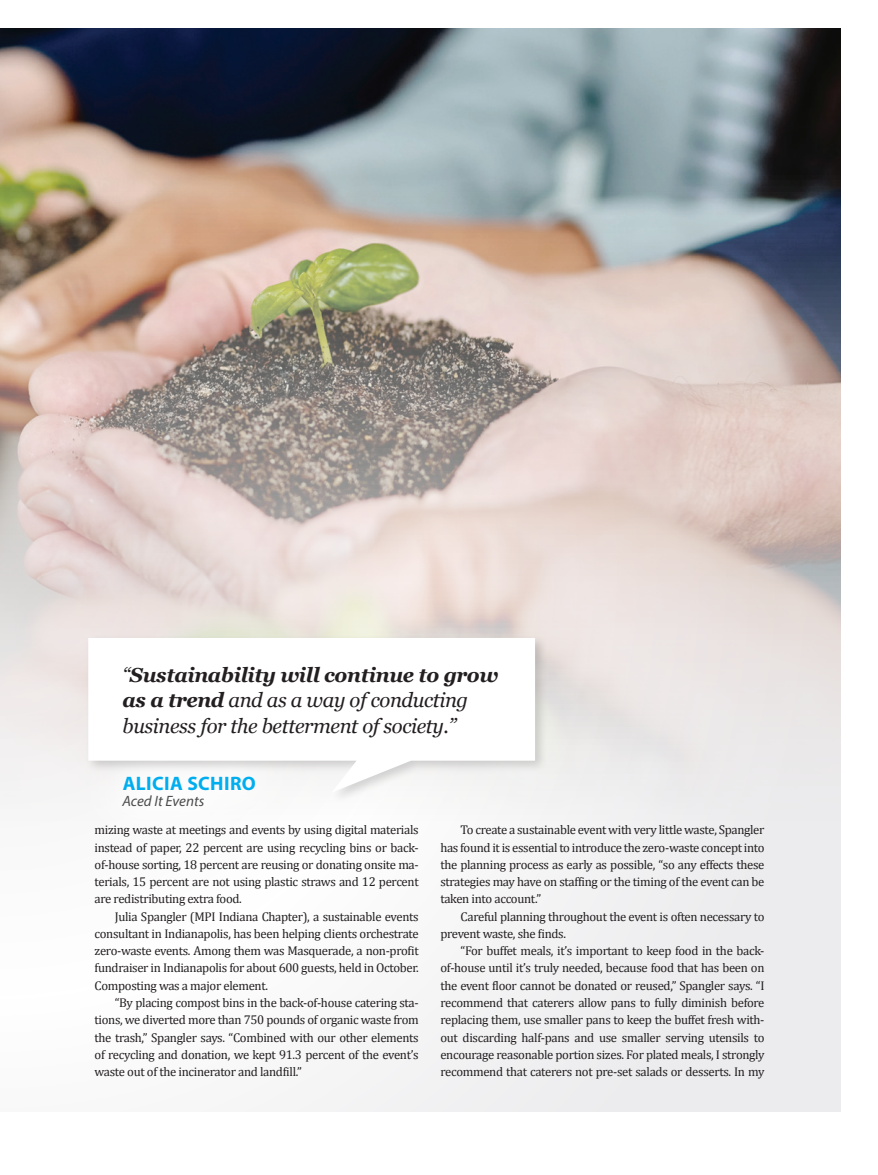
<style>
.page{position:relative;width:878px;height:1175px;background:#fff}
.page>*{position:absolute;margin:0;border:0;box-sizing:border-box;transform-origin:0 0}
.t1{font:italic 20.25px/25.5px "Georgia";letter-spacing:-.02em;color:#231f20}
.t2{font:700 19.5px "Myriad Pro";letter-spacing:.02em;color:#00aeef}
.t3{font:italic 15px "Myriad Pro";color:#4b4c4d}
.t4{font:12.75px/17.2px "Cambria";letter-spacing:-.025em;color:#231f20;text-align:justify}
.s1{font-weight:700}
</style>
<div class="page">
<div style="left:0;top:28px;width:840px;height:1146px;background:linear-gradient(to right,#fefefe,#f1f1f2)"></div>
<img style="left:0;top:28px;width:840px;height:958px">
<div style="left:73px;top:726px;width:232px;height:131px;background:#fff"></div>
<div style="left:85px;top:634px;width:463px;height:170px;background:#231f20;opacity:.17"></div>
<svg style="left:88px;top:638px;width:447px;height:154px"></svg>
<p class="t1" style="left:123px;top:661px;width:377px">“<span class="s1">Sustainability will continue to grow as a trend</span> and as a way of conducting business for the betterment of society.”</p>
<p class="t2" style="left:123px;top:771px;width:135px">ALICIA SCHIRO</p>
<p class="t3" style="left:123px;top:791px;width:83px">Aced It Events</p>
<p class="t4" style="left:94px;top:821px;width:325px">mizing waste at meetings and events by using digital materials instead of paper, 22 percent are using recycling bins or back&shy;of-house sorting, 18 percent are reusing or donating onsite ma&shy;terials, 15 percent are not using plastic straws and 12 percent are redistributing extra food.</p>
<p class="t4" style="left:94px;top:907px;width:326px;text-indent:20px">Julia Spangler (MPI Indiana Chapter), a sustainable events consultant in Indianapolis, has been helping clients orchestrate zero-waste events. Among them was Masquerade, a non-profit fundraiser in Indianapolis for about 600 guests, held in October.<br>Composting was a major element.</p>
<p class="t4" style="left:94px;top:994px;width:326px;text-indent:20px">“By placing compost bins in the back-of-house catering sta&shy;tions, we diverted more than 750 pounds of organic waste from the trash,” Spangler says. “Combined with our other elements of recycling and donation, we kept 91.3 percent of the event’s waste out of the incinerator and landfill.”</p>
<p class="t4" style="left:440px;top:821px;width:326px;text-indent:20px">To create a sustainable event with very little waste, Spangler has found it is essential to introduce the zero-waste concept into the planning process as early as possible, “so any effects these strategies may have on staffing or the timing of the event can be taken into account.”</p>
<p class="t4" style="left:440px;top:907px;width:325px;text-indent:20px">Careful planning throughout the event is often necessary to prevent waste, she finds.</p>
<p class="t4" style="left:440px;top:942px;width:326px;text-indent:20px">“For buffet meals, it’s important to keep food in the back&shy;of-house until it’s truly needed, because food that has been on the event floor cannot be donated or reused,” Spangler says. “I recommend that caterers allow pans to fully diminish before replacing them, use smaller pans to keep the buffet fresh with&shy;out discarding half-pans and use smaller serving utensils to encourage reasonable portion sizes. For plated meals, I strongly recommend that caterers not pre-set salads or desserts. In my</p>
</div>
